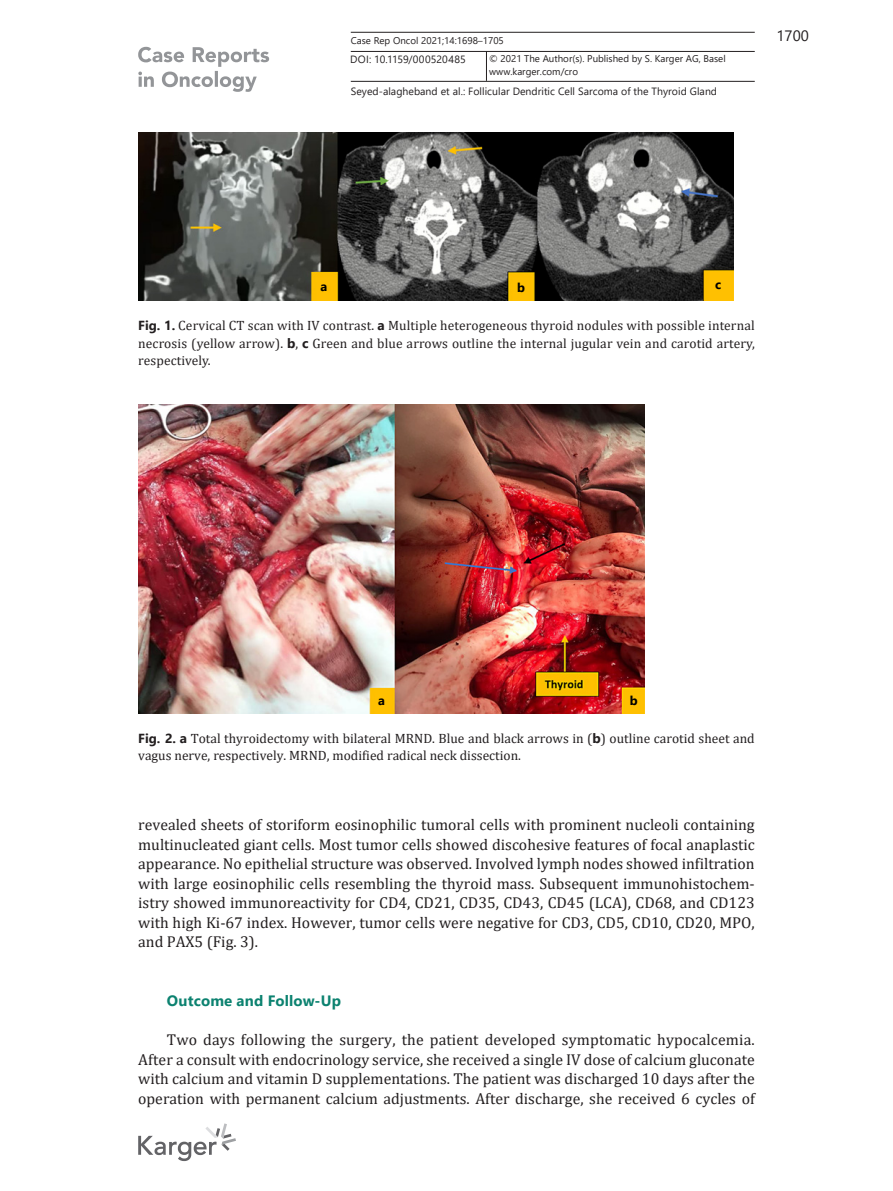
<style>
.page{position:relative;width:893px;height:1191px;background:#fff}
.page>*{position:absolute;margin:0;border:0;box-sizing:border-box;transform-origin:0 0}
.t1{font:15.75px/19.5px "Cambria";color:#231f20;text-align:justify}
.t2{font:700 15px "Segoe UI";letter-spacing:.01em;color:#0c8270}
.t3{font:15px "Segoe UI";color:#231f20}
.t4{font:13.5px/17.4px "Cambria";color:#231f20;text-align:justify}
.t5{font:700 12.75px "Segoe UI";color:#000}
.t6{font:10.5px "Segoe UI";letter-spacing:.005em;color:#231f20}
.t7{font:9.75px "Segoe UI";color:#231f20}
.s1{font-family:"Segoe UI";font-weight:700;font-size:13.2px}
.s2{font-family:"Segoe UI";font-weight:700}
</style>
<div class="page">
<svg style="left:138px;top:47px;width:131px;height:45px"></svg>
<hr style="left:351px;top:51px;width:404px;height:1px;background:#231f20">
<hr style="left:351px;top:81px;width:404px;height:1px;background:#231f20">
<hr style="left:351px;top:32px;width:404px;height:1px;background:#231f20">
<hr style="left:486px;top:51px;width:1px;height:30px;background:#231f20">
<svg style="left:138px;top:1123px;width:98px;height:38px"></svg>
<img style="left:138px;top:133px;width:596px;height:168px">
<img style="left:138px;top:405px;width:506px;height:308px">
<p class="t7" style="left:351px;top:31px;width:155px">Case Rep Oncol 2021;14:1698–1705</p>
<p class="t6" style="left:350px;top:49px;width:117px">DOI: 10.1159/000520485</p>
<p class="t7" style="left:489px;top:50px;width:238px">© 2021 The Author(s). Published by S. Karger AG, Basel</p>
<p class="t7" style="left:489px;top:62px;width:90px">www.karger.com/cro</p>
<p class="t6" style="left:351px;top:81px;width:368px">Seyed-alagheband et al.: Follicular Dendritic Cell Sarcoma of the Thyroid Gland</p>
<p class="t3" style="left:776px;top:22px;width:34px">1700</p>
<p class="t5" style="left:320px;top:274px;width:8px">a</p>
<p class="t5" style="left:517px;top:276px;width:9px">b</p>
<p class="t5" style="left:715px;top:272px;width:8px">c</p>
<p class="t4" style="left:138px;top:317px;width:618px"><span class="s1">Fig. 1.</span> Cervical CT scan with IV contrast. <span class="s2">a</span> Multiple heterogeneous thyroid nodules with possible internal necrosis (yellow arrow). <span class="s2">b</span>, <span class="s2">c</span> Green and blue arrows outline the internal jugular vein and carotid artery, respectively.</p>
<p class="t5" style="left:378px;top:688px;width:8px">a</p>
<p class="t5" style="left:630px;top:689px;width:9px">b</p>
<p class="t4" style="left:138px;top:729px;width:618px"><span class="s1">Fig. 2.</span> <span class="s2">a</span> Total thyroidectomy with bilateral MRND. Blue and black arrows in (<span class="s2">b</span>) outline carotid sheet and vagus nerve, respectively. MRND, modified radical neck dissection.</p>
<p class="t1" style="left:138px;top:815px;width:618px">revealed sheets of storiform eosinophilic tumoral cells with prominent nucleoli containing multinucleated giant cells. Most tumor cells showed discohesive features of focal anaplastic appearance. No epithelial structure was observed. Involved lymph nodes showed infiltration with large eosinophilic cells resembling the thyroid mass. Subsequent immunohistochem&shy;istry showed immunoreactivity for CD4, CD21, CD35, CD43, CD45 (LCA), CD68, and CD123 with high Ki-67 index. However, tumor cells were negative for CD3, CD5, CD10, CD20, MPO, and PAX5 (Fig. 3).</p>
<p class="t2" style="left:167px;top:986px;width:176px">Outcome and Follow-Up</p>
<p class="t1" style="left:138px;top:1030px;width:618px;text-indent:29px">Two days following the surgery, the patient developed symptomatic hypocalcemia.<br>After a consult with endocrinology service, she received a single IV dose of calcium gluconate with calcium and vitamin D supplementations. The patient was discharged 10 days after the operation with permanent calcium adjustments. After discharge, she received 6 cycles of</p>
</div>
